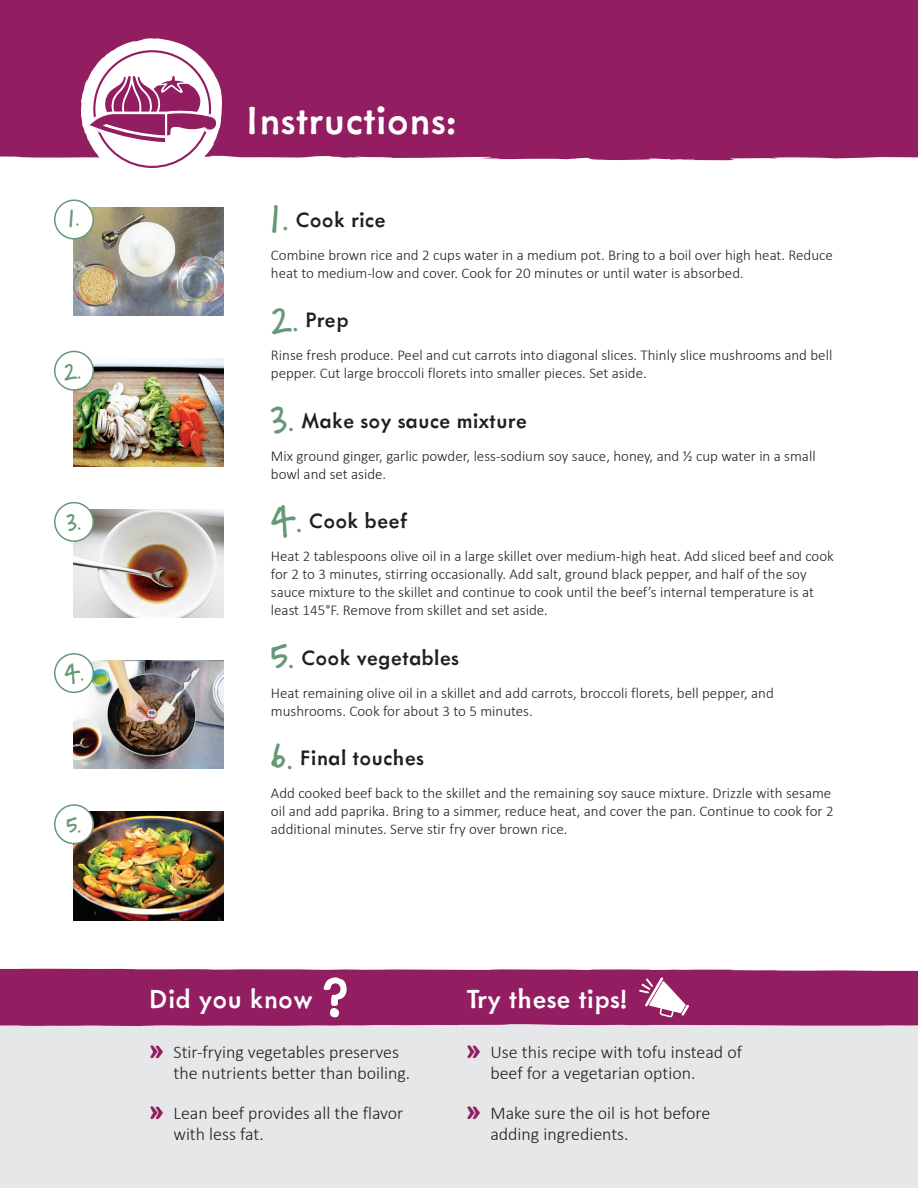
<style>
.page{position:relative;width:918px;height:1188px;background:#fff}
.page>*{position:absolute;margin:0;border:0;box-sizing:border-box;transform-origin:0 0}
.t1{font:500 45px "Metallophile Sp 8";color:#fff}
.t2{font:500 30px "Metallophile Sp 8";color:#fff}
.t3{font:28.5px "Skippy Sharp";color:#659875}
.t4{font:500 24px "Metallophile Sp 8";color:#231f20}
.t5{font:300 18px/21px "Calibri";color:#231f20}
.t6{font:300 15px/18px "Calibri";color:#231f20}
.s1{font-family:"Skippy Sharp";font-weight:400;font-size:45px;color:#659875}
.s2{font-family:"Metallophile Sp 8";font-weight:500;font-size:37.5px;color:#921d60}
</style>
<div class="page">
<div style="left:0;top:978px;width:918px;height:210px;background:#e6e7e9"></div>
<div style="left:0;top:969px;width:918px;height:57px;background:#921d60"></div>
<div style="left:0;top:0;width:918px;height:161px;background:#921d60"></div>
<img style="left:74px;top:207px;width:150px;height:108px">
<img style="left:74px;top:358px;width:150px;height:108px">
<img style="left:74px;top:509px;width:150px;height:109px">
<svg style="left:639px;top:977px;width:50px;height:41px;background:#bd779f"></svg>
<div style="left:55px;top:200px;width:38px;height:39px;background:#fff;border-radius:50%"></div>
<div style="left:54px;top:200px;width:40px;height:40px;border:2px solid #659875;border-radius:50%"></div>
<img style="left:74px;top:661px;width:150px;height:108px">
<div style="left:55px;top:351px;width:38px;height:39px;background:#fff;border-radius:50%"></div>
<div style="left:54px;top:351px;width:40px;height:40px;border:2px solid #659875;border-radius:50%"></div>
<div style="left:55px;top:503px;width:38px;height:38px;background:#fff;border-radius:50%"></div>
<div style="left:54px;top:502px;width:40px;height:40px;border:2px solid #659875;border-radius:50%"></div>
<div style="left:55px;top:654px;width:38px;height:38px;background:#fff;border-radius:50%"></div>
<div style="left:54px;top:653px;width:40px;height:40px;border:2px solid #659875;border-radius:50%"></div>
<svg style="left:324px;top:977px;width:23px;height:40px"></svg>
<svg style="left:81px;top:38px;width:141px;height:130px"></svg>
<img style="left:74px;top:812px;width:150px;height:108px">
<div style="left:55px;top:805px;width:38px;height:39px;background:#fff;border-radius:50%"></div>
<div style="left:54px;top:804px;width:40px;height:40px;border:2px solid #659875;border-radius:50%"></div>
<p class="t3" style="left:68px;top:202px;width:13px">1.</p>
<p class="t3" style="left:64px;top:355px;width:19px">2.</p>
<p class="t3" style="left:66px;top:506px;width:17px">3.</p>
<p class="t3" style="left:64px;top:657px;width:22px">4.</p>
<p class="t3" style="left:66px;top:808px;width:17px">5.</p>
<p class="t1" style="left:246px;top:93px;width:214px">Instructions:</p>
<p class="t4" style="left:271px;top:205px;width:116px"><span class="s1">1.</span> Cook rice</p>
<p class="t6" style="left:271px;top:246px;width:564px">Combine brown rice and 2 cups water in a medium pot. Bring to a boil over high heat. Reduce heat to medium-low and cover. Cook for 20 minutes or until water is absorbed.</p>
<p class="t4" style="left:271px;top:306px;width:79px"><span class="s1">2.</span> Prep</p>
<p class="t6" style="left:271px;top:346px;width:563px">Rinse fresh produce. Peel and cut carrots into diagonal slices. Thinly slice mushrooms and bell pepper. Cut large broccoli florets into smaller pieces. Set aside.</p>
<p class="t4" style="left:271px;top:406px;width:258px"><span class="s1">3.</span> Make soy sauce mixture</p>
<p class="t6" style="left:271px;top:447px;width:546px">Mix ground ginger, garlic powder, less-sodium soy sauce, honey, and ½ cup water in a small bowl and set aside.</p>
<p class="t4" style="left:271px;top:507px;width:138px"><span class="s1">4.</span> Cook beef</p>
<p class="t6" style="left:271px;top:547px;width:564px">Heat 2 tablespoons olive oil in a large skillet over medium-high heat. Add sliced beef and cook for 2 to 3 minutes, stirring occasionally. Add salt, ground black pepper, and half of the soy sauce mixture to the skillet and continue to cook until the beef’s internal temperature is at least 145°F. Remove from skillet and set aside.</p>
<p class="t4" style="left:271px;top:643px;width:190px"><span class="s1">5.</span> Cook vegetables</p>
<p class="t6" style="left:271px;top:684px;width:504px">Heat remaining olive oil in a skillet and add carrots, broccoli florets, bell pepper, and mushrooms. Cook for about 3 to 5 minutes.</p>
<p class="t4" style="left:271px;top:744px;width:155px"><span class="s1">6.</span> Final touches</p>
<p class="t6" style="left:271px;top:784px;width:564px">Add cooked beef back to the skillet and the remaining soy sauce mixture. Drizzle with sesame oil and add paprika. Bring to a simmer, reduce heat, and cover the pan. Continue to cook for 2 additional minutes. Serve stir fry over brown rice.</p>
<p class="t2" style="left:149px;top:981px;width:165px">Did you know</p>
<p class="t5" style="left:173px;top:1041px;width:238px;text-indent:-24px"><span class="s2">»</span> Stir-frying vegetables preserves the nutrients better than boiling.</p>
<p class="t5" style="left:173px;top:1102px;width:232px;text-indent:-24px"><span class="s2">»</span> Lean beef provides all the flavor with less fat.</p>
<p class="t2" style="left:466px;top:981px;width:164px">Try these tips!</p>
<p class="t5" style="left:490px;top:1041px;width:253px;text-indent:-24px"><span class="s2">»</span> Use this recipe with tofu instead of beef for a vegetarian option.</p>
<p class="t5" style="left:490px;top:1102px;width:221px;text-indent:-24px"><span class="s2">»</span> Make sure the oil is hot before adding ingredients.</p>
</div>
